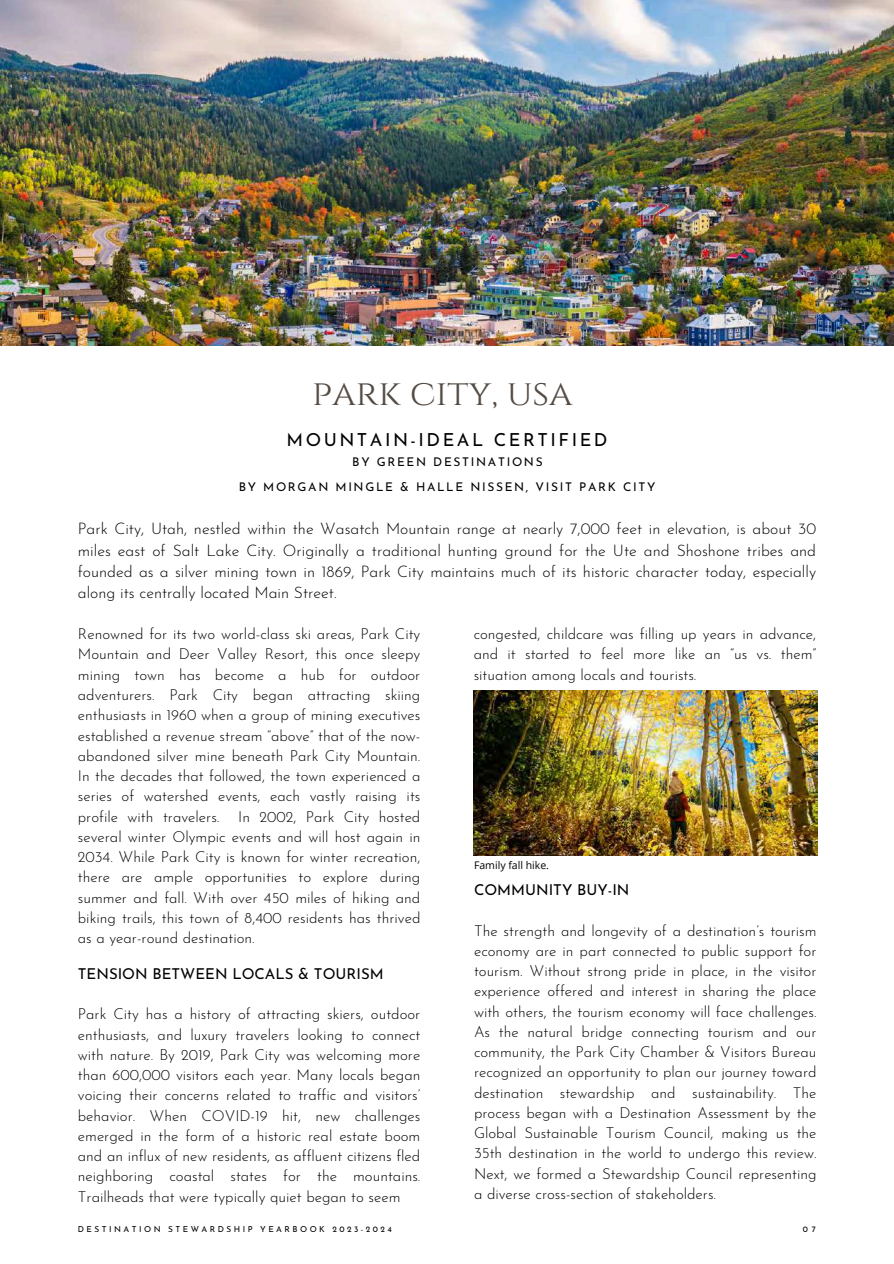
<style>
.page{position:relative;width:894px;height:1264px;background:#fff}
.page>*{position:absolute;margin:0;border:0;box-sizing:border-box;transform-origin:0 0}
.t1{font:36px "Cinzel";color:#544b43}
.t2{font:18px "Josefin Sans";letter-spacing:.14em;color:#000}
.t3{font:300 15.75px/21.5px "Josefin Sans";color:#000;text-align:justify}
.t4{font:300 15px/20.2px "Josefin Sans";color:#000;text-align:justify}
.t5{font:15px "Josefin Sans";color:#000}
.t6{font:12px/25.2px "Josefin Sans";letter-spacing:.14em;color:#000;text-align:center}
.t7{font:10.5px "Open Sans";color:#000}
.t8{font:8.25px "Josefin Sans";letter-spacing:.3em;color:#000}
</style>
<div class="page">
<img style="left:0;top:0;width:893px;height:345px">
<img style="left:473px;top:690px;width:343px;height:165px">
<h1 class="t1" style="left:312px;top:370px;width:262px">PARK CITY, USA</h1>
<p class="t2" style="left:286px;top:432px;width:322px">MOUNTAIN-IDEAL CERTIFIED</p>
<p class="t6" style="left:239px;top:450px;width:418px">BY GREEN DESTINATIONS<br>BY MORGAN MINGLE &amp; HALLE NISSEN, VISIT PARK CITY</p>
<p class="t3" style="left:78px;top:519px;width:739px">Park City, Utah, nestled within the Wasatch Mountain range at nearly 7,000 feet in elevation, is about 30 miles east of Salt Lake City. Originally a traditional hunting ground for the Ute and Shoshone tribes and founded as a silver mining town in 1869, Park City maintains much of its historic character today, especially along its centrally located Main Street.</p>
<p class="t4" style="left:78px;top:625px;width:344px">Renowned for its two world-class ski areas, Park City Mountain and Deer Valley Resort, this once sleepy mining town has become a hub for outdoor adventurers. Park City began attracting skiing enthusiasts in 1960 when a group of mining executives established a revenue stream “above” that of the now&shy;abandoned silver mine beneath Park City Mountain.<br>In the decades that followed, the town experienced a series of watershed events, each vastly raising its profile with travelers.</p>
<p class="t4" style="left:473px;top:625px;width:344px">congested, childcare was filling up years in advance, and it started to feel more like an “us vs. them” situation among locals and tourists.</p>
<p class="t4" style="left:78px;top:807px;width:344px;text-indent:160px">In 2002, Park City hosted several winter Olympic events and will host again in 2034. While Park City is known for winter recreation, there are ample opportunities to explore during summer and fall. With over 450 miles of hiking and biking trails, this town of 8,400 residents has thrived as a year-round destination.</p>
<p class="t7" style="left:474px;top:858px;width:76px">Family fall hike.</p>
<p class="t5" style="left:474px;top:883px;width:157px">COMMUNITY BUY-IN</p>
<p class="t4" style="left:474px;top:921px;width:344px">The strength and longevity of a destination’s tourism economy are in part connected to public support for tourism. Without strong pride in place, in the visitor experience offered and interest in sharing the place with others, the tourism economy will face challenges.<br>As the natural bridge connecting tourism and our community, the Park City Chamber &amp; Visitors Bureau recognized an opportunity to plan our journey toward destination stewardship and sustainability. The process began with a Destination Assessment by the Global Sustainable Tourism Council, making us the 35th destination in the world to undergo this review.<br>Next, we formed a Stewardship Council representing a diverse cross-section of stakeholders.</p>
<p class="t5" style="left:78px;top:967px;width:307px">TENSION BETWEEN LOCALS &amp; TOURISM</p>
<p class="t4" style="left:78px;top:1005px;width:344px">Park City has a history of attracting skiers, outdoor enthusiasts, and luxury travelers looking to connect with nature. By 2019, Park City was welcoming more than 600,000 visitors each year. Many locals began voicing their concerns related to traffic and visitors’ behavior. When COVID-19 hit, new challenges emerged in the form of a historic real estate boom and an influx of new residents, as affluent citizens fled neighboring coastal states for the mountains.<br>Trailheads that were typically quiet began to seem</p>
<p class="t8" style="left:78px;top:1225px;width:315px">DESTINATION STEWARDSHIP YEARBOOK 2023-2024</p>
<p class="t8" style="left:802px;top:1225px;width:15px">0 7</p>
</div>
